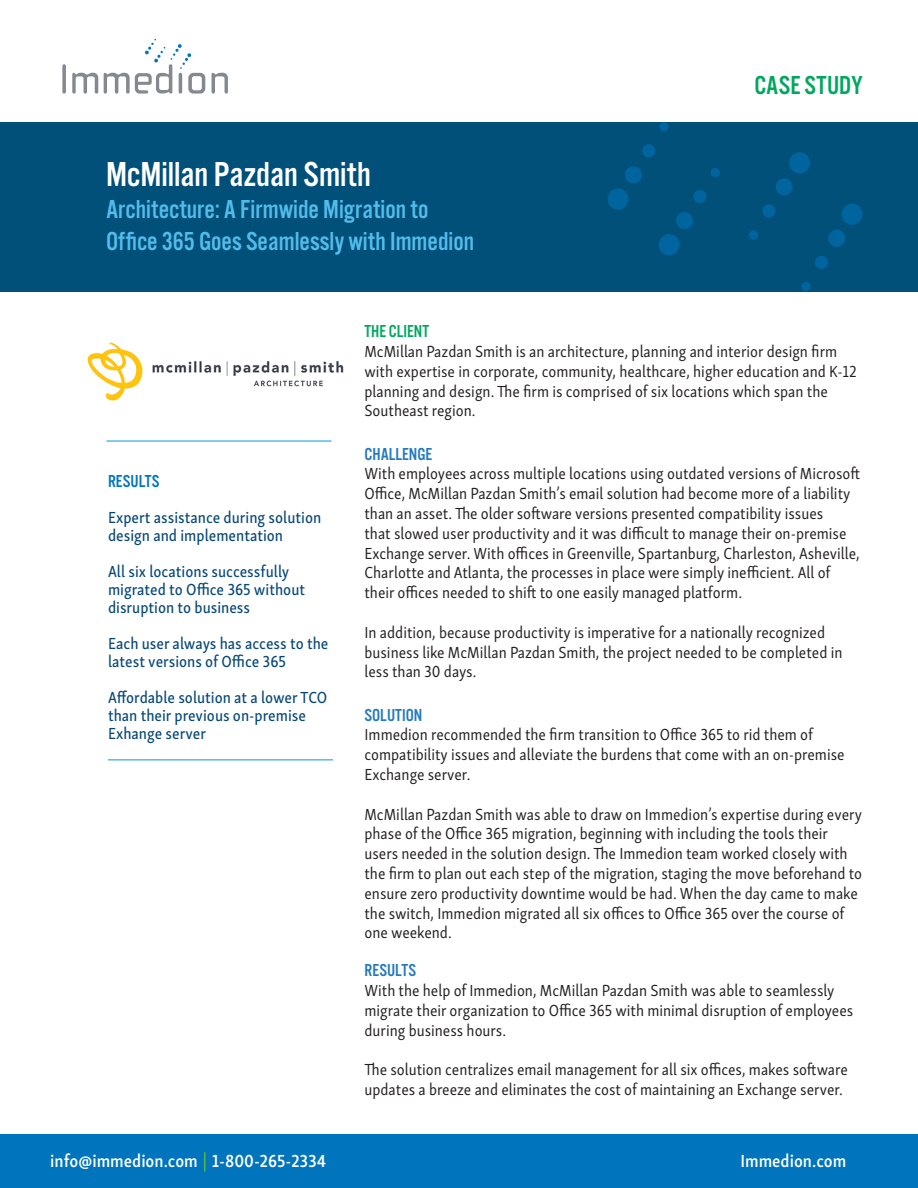
<style>
.page{position:relative;width:918px;height:1188px;background:#fff}
.page>*{position:absolute;margin:0;border:0;box-sizing:border-box;transform-origin:0 0}
.t1{font:36px "Alternate Gothic Std No 3";letter-spacing:-.005em;color:#fff}
.t2{font:27px "Alternate Gothic Std No 3";color:#53bcea}
.t3{font:27px "Alternate Gothic Std No 3";letter-spacing:.005em;color:#00a75f}
.t4{font:600 18px "Skolar Sans Latn Cn";color:#fff}
.t5{font:18px "Alternate Got No 3 D";color:#237abf}
.t6{font:18px "Alternate Gothic Std No 3";color:#00a75f}
.t7{font:18px "Alternate Gothic Std No 3";color:#237abf}
.t8{font:18px "Alternate Got No 3 D";color:#0075bd}
.t9{font:16.5px/19.8px "Skolar Sans Latn Cn";color:#231f20}
.t10{font:16.5px/18px "Skolar Sans Latn Cn Me";color:#084878}
</style>
<div class="page">
<div style="left:0;top:1135px;width:918px;height:53px;background:#0075bd"></div>
<svg style="left:204px;top:1152px;width:2px;height:19px"></svg>
<svg style="left:62px;top:38px;width:166px;height:56px"></svg>
<div style="left:0;top:122px;width:918px;height:169px;background:#00507a"></div>
<svg style="left:776px;top:152px;width:34px;height:44px"></svg>
<svg style="left:762px;top:204px;width:14px;height:14px"></svg>
<svg style="left:749px;top:230px;width:9px;height:10px"></svg>
<svg style="left:828px;top:203px;width:35px;height:44px"></svg>
<svg style="left:815px;top:256px;width:13px;height:13px"></svg>
<svg style="left:801px;top:282px;width:10px;height:10px"></svg>
<svg style="left:659px;top:212px;width:34px;height:44px"></svg>
<svg style="left:693px;top:190px;width:14px;height:13px"></svg>
<svg style="left:711px;top:168px;width:9px;height:9px"></svg>
<svg style="left:607px;top:166px;width:35px;height:44px"></svg>
<svg style="left:642px;top:144px;width:13px;height:14px"></svg>
<svg style="left:659px;top:122px;width:10px;height:10px"></svg>
<hr style="left:108px;top:759px;width:225px;height:2px;background:#53bcea">
<hr style="left:106px;top:440px;width:225px;height:2px;background:#53bcea">
<img style="left:87px;top:342px;width:257px;height:59px">
<p class="t1" style="left:106px;top:156px;width:267px">McMillan Pazdan Smith</p>
<p class="t2" style="left:106px;top:195px;width:324px">Architecture: A Firmwide Migration to</p>
<p class="t2" style="left:106px;top:228px;width:370px">Office 365 Goes Seamlessly with Immedion</p>
<p class="t3" style="left:754px;top:71px;width:110px">CASE STUDY</p>
<p class="t8" style="left:108px;top:472px;width:53px">RESULTS</p>
<p class="t10" style="left:108px;top:507px;width:215px">Expert assistance during solution design and implementation</p>
<p class="t10" style="left:108px;top:561px;width:199px">All six locations successfully migrated to Office 365 without disruption to business</p>
<p class="t10" style="left:108px;top:633px;width:222px">Each user always has access to the latest versions of Office 365</p>
<p class="t10" style="left:108px;top:687px;width:221px">Affordable solution at a lower TCO than their previous on-premise<br>Exhange server</p>
<p class="t6" style="left:364px;top:322px;width:66px">THE CLIENT</p>
<p class="t9" style="left:364px;top:340px;width:494px">McMillan Pazdan Smith is an architecture, planning and interior design firm with expertise in corporate, community, healthcare, higher education and K-12 planning and design. The firm is comprised of six locations which span the Southeast region.</p>
<p class="t5" style="left:364px;top:444px;width:69px">CHALLENGE</p>
<p class="t9" style="left:364px;top:463px;width:497px">With employees across multiple locations using outdated versions of Microsoft Office, McMillan Pazdan Smith’s email solution had become more of a liability than an asset. The older software versions presented compatibility issues<br>that slowed user productivity and it was difficult to manage their on-premise Exchange server. With offices in Greenville, Spartanburg, Charleston, Asheville, Charlotte and Atlanta, the processes in place were simply inefficient. All of their offices needed to shift to one easily managed platform.</p>
<p class="t9" style="left:364px;top:621px;width:479px">In addition, because productivity is imperative for a nationally recognized business like McMillan Pazdan Smith, the project needed to be completed in less than 30 days.</p>
<p class="t7" style="left:364px;top:706px;width:59px">SOLUTION</p>
<p class="t9" style="left:364px;top:724px;width:482px">Immedion recommended the firm transition to Office 365 to rid them of compatibility issues and alleviate the burdens that come with an on-premise<br>Exchange server.</p>
<p class="t9" style="left:364px;top:803px;width:499px">McMillan Pazdan Smith was able to draw on Immedion’s expertise during every phase of the Office 365 migration, beginning with including the tools their users needed in the solution design. The Immedion team worked closely with the firm to plan out each step of the migration, staging the move beforehand to ensure zero productivity downtime would be had. When the day came to make the switch, Immedion migrated all six offices to Office 365 over the course of one weekend.</p>
<p class="t5" style="left:364px;top:961px;width:53px">RESULTS</p>
<p class="t9" style="left:364px;top:979px;width:490px">With the help of Immedion, McMillan Pazdan Smith was able to seamlessly migrate their organization to Office 365 with minimal disruption of employees during business hours.</p>
<p class="t9" style="left:364px;top:1059px;width:485px">The solution centralizes email management for all six offices, makes software updates a breeze and eliminates the cost of maintaining an Exchange server.</p>
<p class="t4" style="left:50px;top:1147px;width:278px">info@immedion.com 1-800-265-2334</p>
<p class="t4" style="left:740px;top:1147px;width:107px">Immedion.com</p>
</div>
